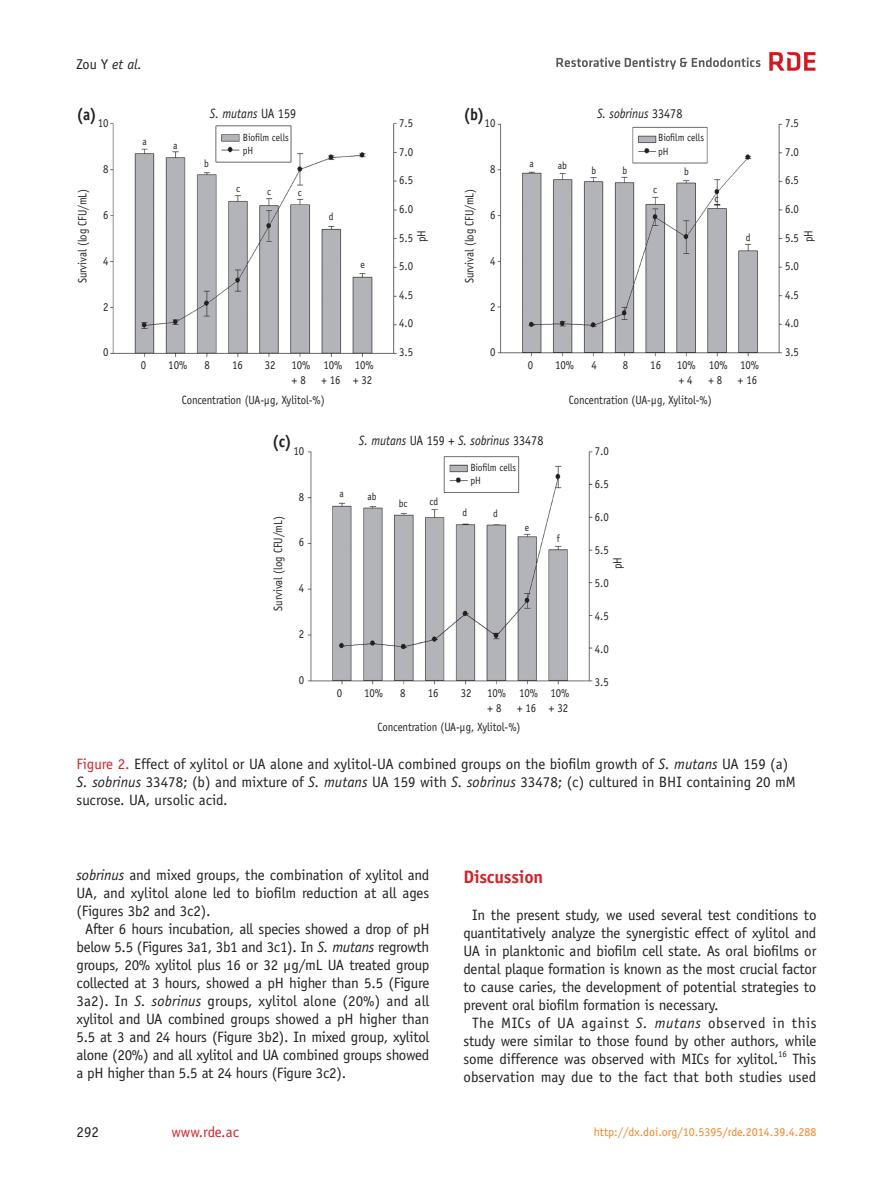
<style>
.page{position:relative;width:893px;height:1191px;background:#fff}
.page>*{position:absolute;margin:0;border:0;box-sizing:border-box;transform-origin:0 0}
.t1{font:700 18px "Officina Sans Std";letter-spacing:-.01em;color:#d1232a}
.t2{font:700 16.5px "Officina Sans Std";color:#231f20;scale:.9 1}
.t3{font:15px/18px "Officina Sans Std";letter-spacing:-.01em;color:#231f20;text-align:right}
.t4{font:15px "Officina Sans Std";letter-spacing:.035em;color:#231f20}
.t5{font:15px "Officina Sans Std";color:#d1232a}
.t6{font:italic 14.25px "Officina Sans Std";color:#231f20}
.t7{font:italic 13.5px "Officina Sans Std";letter-spacing:-.005em;color:#231f20;scale:.9 1}
.t8{font:12px/15px "Officina Sans Std";letter-spacing:-.005em;color:#231f20;scale:.9 1}
.t9{font:12px "Officina Sans Std";color:#f58220}
.t10{font:10.5px/13.5px "Officina Sans Std";letter-spacing:-.005em;color:#231f20;scale:.9 1}
.t11{font:8.7px "Officina Sans Std";color:#231f20}
.s1{font-style:normal}
.s2{color:#d1232a}
.s3{font-style:italic}
</style>
<div class="page">
<svg style="left:556px;top:57px;width:204px;height:13px"></svg>
<svg style="left:769px;top:52px;width:46px;height:19px"></svg>
<img style="left:497px;top:123px;width:286px;height:234px">
<img style="left:307px;top:451px;width:286px;height:234px">
<img style="left:110px;top:123px;width:287px;height:234px">
<p class="t6" style="left:77px;top:55px;width:67px"><span class="s1">Zou Y</span> et al.</p>
<p class="t2" style="left:77px;top:104px;width:24px">(a)</p>
<p class="t7" style="left:210px;top:105px;width:97px">S. mutans <span class="s1">UA 159</span></p>
<p class="t8" style="left:98px;top:116px;width:13px">10</p>
<p class="t8" style="left:103px;top:162px;width:7px">8</p>
<p class="t8" style="left:103px;top:207px;width:7px">6</p>
<p class="t8" style="left:103px;top:253px;width:7px">4</p>
<p class="t8" style="left:103px;top:299px;width:7px">2</p>
<p class="t8" style="left:103px;top:345px;width:7px">0</p>
<p class="t10" style="left:243px;top:130px;width:52px">Biofilm cells pH</p>
<p class="t10" style="left:142px;top:134px;width:6px">a</p>
<p class="t10" style="left:173px;top:138px;width:6px">a</p>
<p class="t10" style="left:204px;top:157px;width:7px">b</p>
<p class="t10" style="left:236px;top:182px;width:6px">c</p>
<p class="t10" style="left:267px;top:184px;width:6px">c</p>
<p class="t10" style="left:298px;top:185px;width:6px">c</p>
<p class="t8" style="left:75px;top:283px;width:106px;rotate:-90deg">Survival (log CFU/mL)</p>
<p class="t10" style="left:329px;top:210px;width:7px">d</p>
<p class="t10" style="left:360px;top:258px;width:6px">e</p>
<p class="t8" style="left:141px;top:358px;width:7px">0</p>
<p class="t8" style="left:168px;top:358px;width:22px">10%</p>
<p class="t8" style="left:204px;top:358px;width:8px">8</p>
<p class="t8" style="left:232px;top:358px;width:13px">16</p>
<p class="t8" style="left:265px;top:358px;width:13px">32</p>
<p class="t8" style="left:291px;top:358px;width:93px">10% 10% 10% + 8</p>
<p class="t8" style="left:182px;top:370px;width:213px;line-height:19.5px;text-indent:140px">+ 16 + 32<br>Concentration (UA-μg, Xylitol-%)</p>
<p class="t8" style="left:399px;top:116px;width:17px">7.5</p>
<p class="t8" style="left:399px;top:144px;width:17px">7.0</p>
<p class="t8" style="left:399px;top:173px;width:17px">6.5</p>
<p class="t8" style="left:399px;top:201px;width:17px">6.0</p>
<p class="t8" style="left:399px;top:230px;width:17px">5.5</p>
<p class="t8" style="left:399px;top:258px;width:17px">5.0</p>
<p class="t8" style="left:399px;top:287px;width:17px">4.5</p>
<p class="t8" style="left:399px;top:315px;width:17px">4.0</p>
<p class="t8" style="left:399px;top:344px;width:17px">3.5</p>
<p class="t8" style="left:414px;top:242px;width:15px;rotate:-90deg">pH</p>
<p class="t2" style="left:463px;top:104px;width:25px">(b)</p>
<p class="t7" style="left:597px;top:105px;width:96px">S. sobrinus <span class="s1">33478</span></p>
<p class="t8" style="left:485px;top:116px;width:13px">10</p>
<p class="t8" style="left:490px;top:162px;width:8px">8</p>
<p class="t8" style="left:490px;top:207px;width:8px">6</p>
<p class="t8" style="left:490px;top:253px;width:8px">4</p>
<p class="t8" style="left:490px;top:299px;width:8px">2</p>
<p class="t8" style="left:490px;top:345px;width:8px">0</p>
<p class="t10" style="left:658px;top:131px;width:52px">Biofilm cells pH</p>
<p class="t10" style="left:529px;top:156px;width:6px">a</p>
<p class="t10" style="left:558px;top:159px;width:12px">ab</p>
<p class="t10" style="left:591px;top:163px;width:7px">b</p>
<p class="t10" style="left:623px;top:163px;width:7px">b</p>
<p class="t10" style="left:684px;top:165px;width:7px">b</p>
<p class="t10" style="left:653px;top:183px;width:6px">c</p>
<p class="t8" style="left:462px;top:283px;width:106px;rotate:-90deg">Survival (log CFU/mL)</p>
<p class="t10" style="left:715px;top:191px;width:6px">c</p>
<p class="t10" style="left:746px;top:230px;width:7px">d</p>
<p class="t8" style="left:528px;top:358px;width:8px">0</p>
<p class="t8" style="left:555px;top:358px;width:22px">10%</p>
<p class="t8" style="left:591px;top:358px;width:8px">4</p>
<p class="t8" style="left:623px;top:358px;width:8px">8</p>
<p class="t8" style="left:650px;top:358px;width:13px">16</p>
<p class="t8" style="left:677px;top:358px;width:93px">10% 10% 10% + 4</p>
<p class="t8" style="left:708px;top:373px;width:17px">+ 8</p>
<p class="t8" style="left:738px;top:373px;width:23px">+ 16</p>
<p class="t8" style="left:569px;top:392px;width:160px">Concentration (UA-μg, Xylitol-%)</p>
<p class="t2" style="left:272px;top:431px;width:23px">(c)</p>
<p class="t7" style="left:359px;top:432px;width:207px">S. mutans <span class="s1">UA 159 +</span> S. sobrinus <span class="s1">33478</span></p>
<p class="t8" style="left:293px;top:443px;width:13px">10</p>
<p class="t8" style="left:299px;top:489px;width:8px">8</p>
<p class="t8" style="left:299px;top:535px;width:8px">6</p>
<p class="t8" style="left:299px;top:580px;width:8px">4</p>
<p class="t8" style="left:299px;top:626px;width:8px">2</p>
<p class="t8" style="left:299px;top:672px;width:8px">0</p>
<p class="t10" style="left:470px;top:460px;width:52px">Biofilm cells pH</p>
<p class="t10" style="left:339px;top:487px;width:6px">a</p>
<p class="t10" style="left:367px;top:490px;width:12px">ab</p>
<p class="t10" style="left:399px;top:496px;width:11px">bc</p>
<p class="t10" style="left:430px;top:494px;width:11px">cd</p>
<p class="t10" style="left:462px;top:506px;width:7px">d</p>
<p class="t10" style="left:493px;top:507px;width:7px">d</p>
<p class="t8" style="left:271px;top:610px;width:106px;rotate:-90deg">Survival (log CFU/mL)</p>
<p class="t10" style="left:525px;top:520px;width:6px">e</p>
<p class="t10" style="left:557px;top:532px;width:5px">f</p>
<p class="t8" style="left:337px;top:685px;width:7px">0</p>
<p class="t8" style="left:364px;top:685px;width:22px">10%</p>
<p class="t8" style="left:400px;top:685px;width:7px">8</p>
<p class="t8" style="left:428px;top:685px;width:13px">16</p>
<p class="t8" style="left:461px;top:685px;width:13px">32</p>
<p class="t8" style="left:487px;top:685px;width:93px">10% 10% 10% + 8</p>
<p class="t8" style="left:377px;top:698px;width:213px;line-height:19.5px;text-indent:140px">+ 16 + 32<br>Concentration (UA-μg, Xylitol-%)</p>
<p class="t8" style="left:595px;top:443px;width:17px">7.0</p>
<p class="t8" style="left:595px;top:476px;width:17px">6.5</p>
<p class="t8" style="left:595px;top:509px;width:17px">6.0</p>
<p class="t8" style="left:595px;top:542px;width:17px">5.5</p>
<p class="t8" style="left:595px;top:575px;width:17px">5.0</p>
<p class="t8" style="left:595px;top:608px;width:17px">4.5</p>
<p class="t8" style="left:595px;top:641px;width:17px">4.0</p>
<p class="t8" style="left:595px;top:674px;width:17px">3.5</p>
<p class="t8" style="left:610px;top:569px;width:15px;rotate:-90deg">pH</p>
<p class="t8" style="left:785px;top:116px;width:17px">7.5</p>
<p class="t8" style="left:785px;top:144px;width:17px">7.0</p>
<p class="t8" style="left:785px;top:173px;width:17px">6.5</p>
<p class="t8" style="left:785px;top:201px;width:17px">6.0</p>
<p class="t8" style="left:785px;top:230px;width:17px">5.5</p>
<p class="t8" style="left:785px;top:258px;width:17px">5.0</p>
<p class="t8" style="left:785px;top:287px;width:17px">4.5</p>
<p class="t8" style="left:785px;top:315px;width:17px">4.0</p>
<p class="t8" style="left:785px;top:344px;width:17px">3.5</p>
<p class="t8" style="left:801px;top:242px;width:15px;rotate:-90deg">pH</p>
<p class="t3" style="left:77px;top:754px;width:721px;text-align:left"><span class="s2">Figure 2.</span> Effect of xylitol or UA alone and xylitol-UA combined groups on the biofilm growth of <span class="s3">S. mutans</span> UA 159 (a)<br><span class="s3">S. sobrinus</span> 33478; (b) and mixture of <span class="s3">S. mutans</span> UA 159 with <span class="s3">S. sobrinus</span> 33478; (c) cultured in BHI containing 20 mM sucrose. UA, ursolic acid.</p>
<p class="t3" style="left:77px;top:866px;width:354px"><span class="s3">sobrinus</span> and mixed groups, the combination of xylitol and</p>
<p class="t3" style="left:77px;top:884px;width:354px">UA, and xylitol alone led to biofilm reduction at all ages</p>
<p class="t3" style="left:77px;top:902px;width:136px">(Figures 3b2 and 3c2).</p>
<p class="t3" style="left:85px;top:920px;width:346px">After 6 hours incubation, all species showed a drop of pH</p>
<p class="t3" style="left:77px;top:938px;width:354px">below 5.5 (Figures 3a1, 3b1 and 3c1). In <span class="s3">S. mutans</span> regrowth</p>
<p class="t3" style="left:77px;top:956px;width:354px">groups, 20% xylitol plus 16 or 32 μg/mL UA treated group</p>
<p class="t3" style="left:77px;top:974px;width:354px">collected at 3 hours, showed a pH higher than 5.5 (Figure</p>
<p class="t3" style="left:77px;top:992px;width:354px">3a2). In <span class="s3">S. sobrinus</span> groups, xylitol alone (20%) and all</p>
<p class="t3" style="left:77px;top:1010px;width:354px">xylitol and UA combined groups showed a pH higher than</p>
<p class="t3" style="left:77px;top:1028px;width:354px">5.5 at 3 and 24 hours (Figure 3b2). In mixed group, xylitol</p>
<p class="t3" style="left:77px;top:1046px;width:354px">alone (20%) and all xylitol and UA combined groups showed</p>
<p class="t3" style="left:77px;top:1064px;width:271px">a pH higher than 5.5 at 24 hours (Figure 3c2).</p>
<p class="t3" style="left:77px;top:1122px;width:24px">292</p>
<p class="t5" style="left:172px;top:1122px;width:69px">www.rde.ac</p>
<p class="t1" style="left:463px;top:865px;width:81px">Discussion</p>
<p class="t3" style="left:472px;top:905px;width:346px">In the present study, we used several test conditions to</p>
<p class="t3" style="left:463px;top:923px;width:354px">quantitatively analyze the synergistic effect of xylitol and</p>
<p class="t3" style="left:463px;top:941px;width:354px">UA in planktonic and biofilm cell state. As oral biofilms or</p>
<p class="t3" style="left:463px;top:959px;width:355px">dental plaque formation is known as the most crucial factor</p>
<p class="t3" style="left:463px;top:977px;width:354px">to cause caries, the development of potential strategies to</p>
<p class="t3" style="left:463px;top:995px;width:257px">prevent oral biofilm formation is necessary.</p>
<p class="t4" style="left:472px;top:1014px;width:346px">The MICs of UA against <span class="s3">S. mutans</span> observed in this</p>
<p class="t3" style="left:463px;top:1031px;width:354px">study were similar to those found by other authors, while</p>
<p class="t3" style="left:463px;top:1049px;width:316px">some difference was observed with MICs for xylitol.</p>
<p class="t11" style="left:778px;top:1048px;width:10px">16</p>
<p class="t3" style="left:463px;top:1049px;width:354px">This<br>observation may due to the fact that both studies used</p>
<p class="t9" style="left:594px;top:1124px;width:224px">http://dx.doi.org/10.5395/rde.2014.39.4.288</p>
</div>
